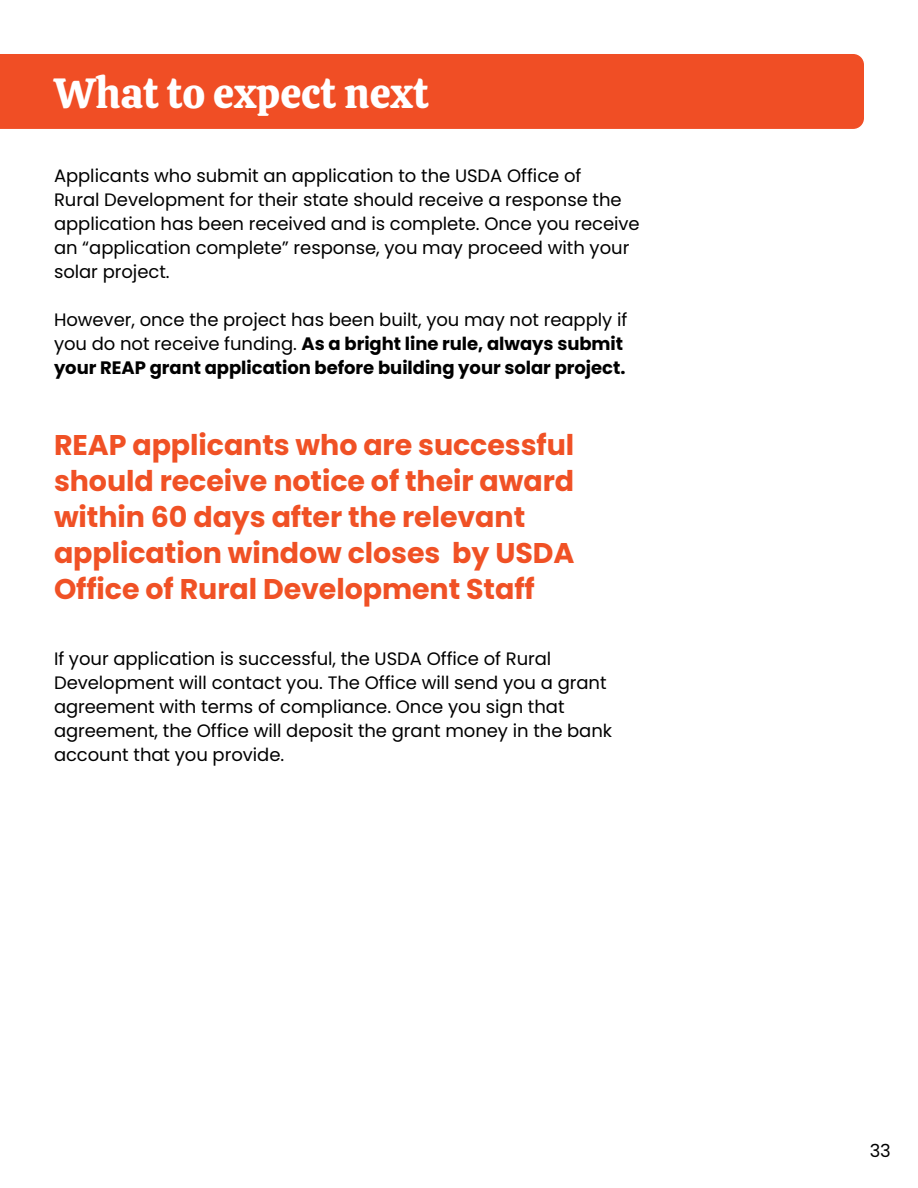
<style>
.page{position:relative;width:918px;height:1188px;background:#fff}
.page>*{position:absolute;margin:0;border:0;box-sizing:border-box;transform-origin:0 0}
.t1{font:42px "Calistoga";letter-spacing:-.005em;color:#fff}
.t2{font:700 28.5px/36px "Poppins";letter-spacing:-.005em;color:#f05125}
.t3{font:18px/24px "Poppins";letter-spacing:-.005em;color:#000}
.t4{font:700 18px/24px "Poppins";letter-spacing:-.005em;color:#000}
.s1{font-weight:400}
</style>
<div class="page">
<div style="left:0;top:54px;width:864px;height:75px;background:#f04e25"></div>
<h1 class="t1" style="left:54px;top:56px;width:377px">What to expect next</h1>
<p class="t3" style="left:54px;top:164px;width:587px">Applicants who submit an application to the USDA Office of<br>Rural Development for their state should receive a response the application has been received and is complete. Once you receive an “application complete” response, you may proceed with your solar project.</p>
<p class="t4" style="left:54px;top:308px;width:575px"><span class="s1">However, once the project has been built, you may not reapply if you do not receive funding.</span> As a bright line rule, always submit your REAP grant application before building your solar project.</p>
<h2 class="t2" style="left:54px;top:427px;width:522px">REAP applicants who are successful should receive notice of their award within 60 days after the relevant application window closes by USDA Office of Rural Development Staff</h2>
<p class="t3" style="left:54px;top:647px;width:560px">If your application is successful, the USDA Office of Rural Development will contact you. The Office will send you a grant agreement with terms of compliance. Once you sign that agreement, the Office will deposit the grant money in the bank account that you provide.</p>
<p class="t3" style="left:870px;top:1139px;width:23px">33</p>
</div>
